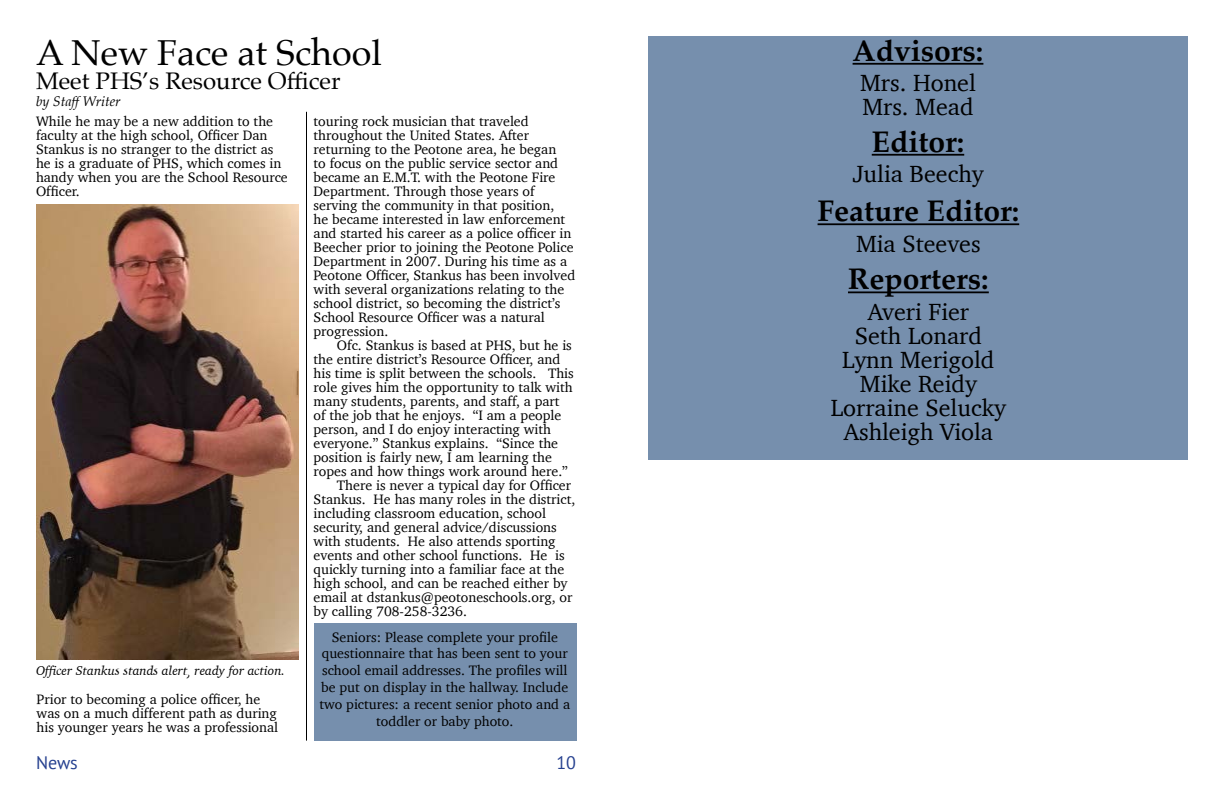
<style>
.page{position:relative;width:1224px;height:792px;background:#fff}
.page>*{position:absolute;margin:0;border:0;box-sizing:border-box;transform-origin:0 0}
.t1{font:36px "Palatino";color:#000}
.t2{font:700 30px "Palatino";color:#000}
.t3{font:24px/24px "Charter";color:#000}
.t4{font:24px "Palatino";color:#000}
.t5{font:18px "PT Sans";color:#25408f}
.t6{font:14px/14px "Charter";color:#000}
.t7{font:italic 14px "Palatino";color:#000}
.t8{font:italic 13px "Charter";color:#000}
</style>
<div class="page">
<div style="left:648px;top:37px;width:540px;height:423px;background:#768fad"></div>
<hr style="left:853px;top:63px;width:130px;height:2px;background:#000">
<hr style="left:848px;top:291px;width:141px;height:2px;background:#000">
<hr style="left:872px;top:154px;width:92px;height:2px;background:#000">
<hr style="left:818px;top:223px;width:201px;height:2px;background:#000">
<hr style="left:306px;top:112px;width:1px;height:629px;background:#000">
<div style="left:314px;top:623px;width:262px;height:118px;background:#768fad"></div>
<img style="left:36px;top:204px;width:263px;height:456px">
<h1 class="t1" style="left:36px;top:22px;width:347px">A New Face at School</h1>
<h3 class="t4" style="left:36px;top:61px;width:306px">Meet PHS’s Resource Officer</h3>
<p class="t7" style="left:36px;top:89px;width:86px">by Staff Writer</p>
<p class="t6" style="left:36px;top:114px;width:253px">While he may be a new addition to the faculty at the high school, Officer Dan<br>Stankus is no stranger to the district as he is a graduate of PHS, which comes in handy when you are the School Resource<br>Officer.</p>
<p class="t8" style="left:36px;top:660px;width:251px">Officer Stankus stands alert, ready for action.</p>
<p class="t6" style="left:37px;top:692px;width:243px">Prior to becoming a police officer, he was on a much different path as during his younger years he was a professional</p>
<p class="t6" style="left:314px;top:114px;width:263px">touring rock musician that traveled throughout the United States. After returning to the Peotone area, he began<br>to focus on the public service sector and became an E.M.T. with the Peotone Fire Department. Through those years of serving the community in that position,<br>he became interested in law enforcement and started his career as a police officer in Beecher prior to joining the Peotone Police Department in 2007. During his time as a Peotone Officer, Stankus has been involved with several organizations relating to the school district, so becoming the district’s School Resource Officer was a natural progression.</p>
<p class="t6" style="left:337px;top:338px;width:236px">Ofc. Stankus is based at PHS, but he is</p>
<p class="t6" style="left:314px;top:352px;width:248px">the entire district’s Resource Officer, and</p>
<p class="t6" style="left:314px;top:366px;width:262px">his time is split between the schools. This</p>
<p class="t6" style="left:314px;top:380px;width:261px">role gives him the opportunity to talk with</p>
<p class="t6" style="left:314px;top:394px;width:248px">many students, parents, and staff, a part</p>
<p class="t6" style="left:314px;top:408px;width:249px">of the job that he enjoys. “I am a people</p>
<p class="t6" style="left:314px;top:422px;width:239px">person, and I do enjoy interacting with</p>
<p class="t6" style="left:314px;top:436px;width:246px">everyone.” Stankus explains. “Since the</p>
<p class="t6" style="left:314px;top:450px;width:240px">position is fairly new, I am learning the</p>
<p class="t6" style="left:314px;top:464px;width:256px">ropes and how things work around here.”</p>
<p class="t6" style="left:337px;top:478px;width:236px">There is never a typical day for Officer</p>
<p class="t6" style="left:314px;top:492px;width:263px">Stankus. He has many roles in the district,</p>
<p class="t6" style="left:314px;top:506px;width:234px">including classroom education, school</p>
<p class="t6" style="left:314px;top:520px;width:245px">security, and general advice/discussions</p>
<p class="t6" style="left:314px;top:534px;width:244px">with students. He also attends sporting</p>
<p class="t6" style="left:314px;top:548px;width:253px">events and other school functions. He is</p>
<p class="t6" style="left:314px;top:562px;width:252px">quickly turning into a familiar face at the</p>
<p class="t6" style="left:314px;top:576px;width:255px">high school, and can be reached either by</p>
<p class="t6" style="left:314px;top:590px;width:260px">email at dstankus@peotoneschools.org, or</p>
<p class="t6" style="left:314px;top:604px;width:155px">by calling 708-258-3236.</p>
<p class="t6" style="left:319px;top:628px;width:252px;line-height:16.8px;text-align:center">Seniors: Please complete your profile questionnaire that has been sent to your school email addresses. The profiles will be put on display in the hallway. Include two pictures: a recent senior photo and a toddler or baby photo.</p>
<p class="t5" style="left:36px;top:751px;width:43px">News</p>
<p class="t5" style="left:556px;top:751px;width:21px">10</p>
<h2 class="t2" style="left:853px;top:25px;width:132px">Advisors:</h2>
<h3 class="t3" style="left:860px;top:70px;width:117px">Mrs. Honel<br>Mrs. Mead</h3>
<h2 class="t2" style="left:872px;top:116px;width:94px">Editor:</h2>
<h3 class="t3" style="left:853px;top:162px;width:132px">Julia Beechy</h3>
<h2 class="t2" style="left:818px;top:185px;width:203px">Feature Editor:</h2>
<h3 class="t3" style="left:856px;top:231px;width:126px">Mia Steeves</h3>
<h2 class="t2" style="left:848px;top:253px;width:142px">Reporters:</h2>
<h3 class="t3" style="left:831px;top:299px;width:177px;text-align:center">Averi Fier<br>Seth Lonard<br>Lynn Merigold<br>Mike Reidy<br>Lorraine Selucky<br>Ashleigh Viola</h3>
</div>
